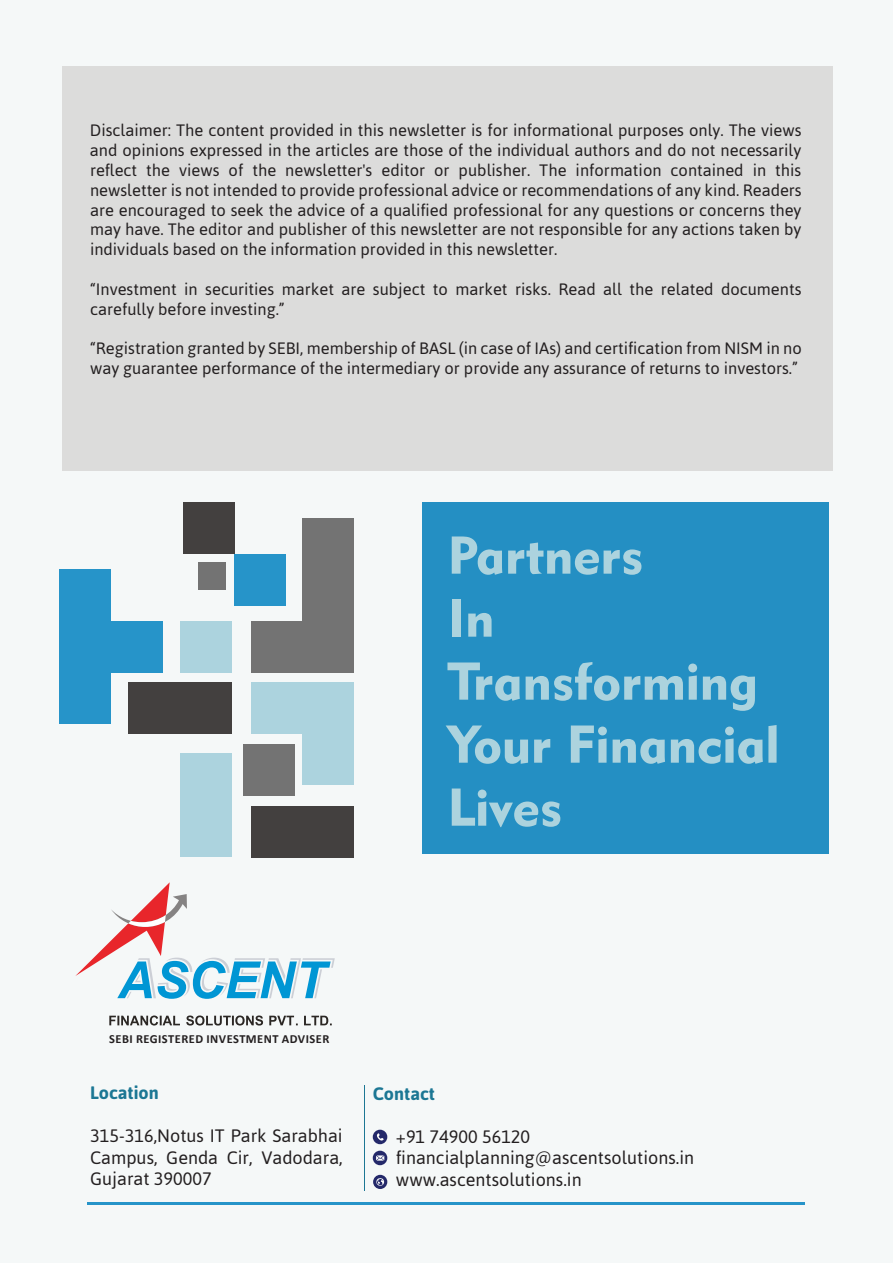
<style>
.page{position:relative;width:893px;height:1263px;background:#fff}
.page>*{position:absolute;margin:0;border:0;box-sizing:border-box;transform-origin:0 0}
.t1{font:52.5px/63px "Geometric 415 BT Black A";color:#acd3de}
.t2{font:18px/21.6px "Asap";color:#231f20;text-align:justify}
.t3{font:700 18px "Asap";color:#1c7794}
.t4{font:16.5px/19.8px "Asap";color:#231f20}
.t5{font:700 12.45px "Calibri";letter-spacing:.04em;color:#231f20}
</style>
<div class="page">
<div style="left:0;top:1px;width:892px;height:1262px;background:#f5f8f8"></div>
<div style="left:62px;top:66px;width:771px;height:404px;background:#dcdcdb"></div>
<hr style="left:87px;top:1203px;width:717px;height:2px;background:#2694c9">
<div style="left:422px;top:503px;width:407px;height:351px;background:#2694c9"></div>
<svg style="left:269px;top:1016px;width:29px;height:9px"></svg>
<svg style="left:186px;top:1015px;width:77px;height:10px"></svg>
<svg style="left:109px;top:1015px;width:71px;height:10px"></svg>
<svg style="left:304px;top:1016px;width:28px;height:9px"></svg>
<svg style="left:75px;top:882px;width:260px;height:117px"></svg>
<hr style="left:364px;top:1085px;width:1px;height:106px;background:#1c7794">
<div style="left:243px;top:745px;width:52px;height:51px;background:#737373"></div>
<div style="left:183px;top:503px;width:51px;height:51px;background:#43403f"></div>
<div style="left:198px;top:563px;width:28px;height:27px;background:#737373"></div>
<div style="left:180px;top:753px;width:52px;height:52px;background:#acd3de"></div>
<div style="left:180px;top:805px;width:52px;height:51px;background:#acd3de"></div>
<div style="left:180px;top:621px;width:52px;height:51px;background:#acd3de"></div>
<div style="left:234px;top:554px;width:52px;height:52px;background:#2694c9"></div>
<div style="left:180px;top:682px;width:52px;height:52px;background:#43403f"></div>
<div style="left:129px;top:682px;width:51px;height:52px;background:#43403f"></div>
<div style="left:303px;top:806px;width:51px;height:51px;background:#43403f"></div>
<div style="left:251px;top:806px;width:52px;height:51px;background:#43403f"></div>
<div style="left:303px;top:621px;width:51px;height:51px;background:#737373"></div>
<div style="left:251px;top:621px;width:52px;height:51px;background:#737373"></div>
<div style="left:303px;top:570px;width:51px;height:51px;background:#737373"></div>
<div style="left:303px;top:518px;width:51px;height:52px;background:#737373"></div>
<div style="left:303px;top:734px;width:51px;height:51px;background:#acd3de"></div>
<div style="left:303px;top:682px;width:51px;height:52px;background:#acd3de"></div>
<div style="left:251px;top:682px;width:52px;height:52px;background:#acd3de"></div>
<div style="left:111px;top:621px;width:51px;height:51px;background:#2694c9"></div>
<div style="left:59px;top:621px;width:52px;height:51px;background:#2694c9"></div>
<div style="left:59px;top:570px;width:52px;height:51px;background:#2694c9"></div>
<div style="left:59px;top:672px;width:52px;height:52px;background:#2694c9"></div>
<div style="left:373px;top:1130px;width:14px;height:14px;background:#24296a;border-radius:50%"></div>
<svg style="left:377px;top:1133px;width:7px;height:7px"></svg>
<div style="left:373px;top:1151px;width:14px;height:14px;background:#24296a;border-radius:50%"></div>
<svg style="left:376px;top:1155px;width:8px;height:5px"></svg>
<div style="left:373px;top:1175px;width:14px;height:14px;background:#24296a;border-radius:50%"></div>
<svg style="left:376px;top:1178px;width:8px;height:8px"></svg>
<p class="t4" style="left:90px;top:120px;width:713px;text-align:justify">Disclaimer: The content provided in this newsletter is for informational purposes only. The views and opinions expressed in the articles are those of the individual authors and do not necessarily reflect the views of the newsletter's editor or publisher. The information contained in this newsletter is not intended to provide professional advice or recommendations of any kind. Readers are encouraged to seek the advice of a qualified professional for any questions or concerns they may have. The editor and publisher of this newsletter are not responsible for any actions taken by individuals based on the information provided in this newsletter.</p>
<p class="t4" style="left:90px;top:279px;width:713px">“Investment in securities market are subject to market risks. Read all the related documents carefully before investing.”</p>
<p class="t4" style="left:90px;top:338px;width:713px">“Registration granted by SEBI, membership of BASL (in case of IAs) and certification from NISM in no way guarantee performance of the intermediary or provide any assurance of returns to investors.”</p>
<p class="t5" style="left:109px;top:1030px;width:222px">SEBI REGISTERED INVESTMENT ADVISER</p>
<h1 class="t1" style="left:447px;top:523px;width:333px">Partners<br>In<br>Transforming<br>Your Financial<br>Lives</h1>
<p class="t3" style="left:90px;top:1080px;width:70px">Location</p>
<p class="t2" style="left:90px;top:1124px;width:254px">315-316,Notus IT Park Sarabhai Campus, Genda Cir, Vadodara, Gujarat 390007</p>
<p class="t2" style="left:396px;top:1125px;width:300px;text-align:left">+91 74900 56120 financialplanning@ascentsolutions.in www.ascentsolutions.in</p>
<p class="t3" style="left:373px;top:1082px;width:64px">Contact</p>
</div>
